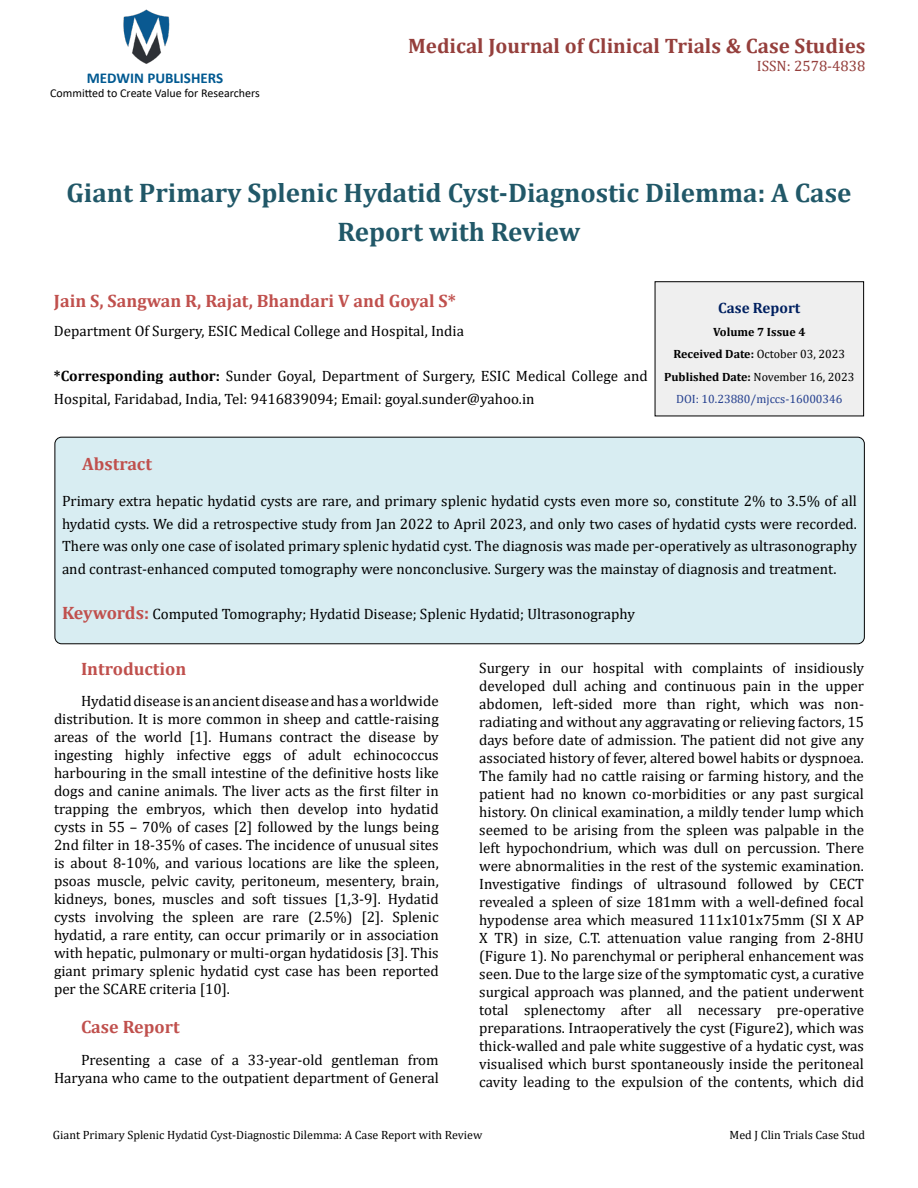
<style>
.page{position:relative;width:918px;height:1188px;background:#fff}
.page>*{position:absolute;margin:0;border:0;box-sizing:border-box;transform-origin:0 0}
.t1{font:700 27px/39px "Cambria";color:#215868;text-align:center}
.t2{font:700 21px "Cambria";color:#953f3c}
.t3{font:700 18px "Cambria";color:#c0504d}
.t4{font:15px/18px "Cambria";color:#000;text-align:justify}
.t5{font:700 15px "Calibri";color:#005991}
.t6{font:15px "Cambria";color:#953f3c}
.t7{font:700 15px "Cambria";color:#002060}
.t8{font:700 12px/22.5px "Cambria";color:#000;text-align:center}
.t9{font:12px "Cambria";color:#000}
.t10{font:12px "Calibri";color:#000}
.s1{font-weight:700}
.s2{font-weight:400}
.s3{font-weight:400;color:#25408f}
.s4{font-weight:700;font-size:18px;color:#c0504d}
</style>
<div class="page">
<img style="left:123px;top:9px;width:47px;height:55px">
<div style="left:655px;top:282px;width:209px;height:134px;background:#efefef"></div>
<div style="left:655px;top:281px;width:209px;height:135px;border:1px solid #000"></div>
<div style="left:55px;top:437px;width:809px;height:207px;background:#d8edf2;border-radius:7px"></div>
<div style="left:55px;top:437px;width:810px;height:207px;border:1px solid #000;border-radius:7px"></div>
<p class="t5" style="left:87px;top:67px;width:138px">MEDWIN PUBLISHERS</p>
<p class="t10" style="left:50px;top:85px;width:211px">Committed to Create Value for Researchers</p>
<h2 class="t2" style="left:408px;top:31px;width:459px">Medical Journal of Clinical Trials &amp; Case Studies</h2>
<p class="t6" style="left:757px;top:57px;width:110px">ISSN: 2578-4838</p>
<h1 class="t1" style="left:66px;top:173px;width:786px">Giant Primary Splenic Hydatid Cyst-Diagnostic Dilemma: A Case<br>Report with Review</h1>
<p class="t3" style="left:54px;top:288px;width:404px">Jain S, Sangwan R, Rajat, Bhandari V and Goyal S*</p>
<p class="t4" style="left:54px;top:322px;width:412px">Department Of Surgery, ESIC Medical College and Hospital, India</p>
<p class="t4" style="left:54px;top:365px;width:595px;line-height:22.5px"><span class="s1">*Corresponding author:</span> Sunder Goyal, Department of Surgery, ESIC Medical College and<br>Hospital, Faridabad, India, Tel: 9416839094; Email: goyal.sunder@yahoo.in</p>
<p class="t7" style="left:718px;top:298px;width:84px">Case Report</p>
<p class="t8" style="left:664px;top:320px;width:192px">Volume 7 Issue 4<br>Received Date: <span class="s2">October 03, 2023<br></span>Published Date: <span class="s2">November 16, 2023<br></span><span class="s3">DOI: 10.23880/mjccs-16000346</span></p>
<p class="t3" style="left:82px;top:451px;width:71px">Abstract</p>
<p class="t4" style="left:62px;top:490px;width:797px;line-height:22.5px">Primary extra hepatic hydatid cysts are rare, and primary splenic hydatid cysts even more so, constitute 2% to 3.5% of all hydatid cysts. We did a retrospective study from Jan 2022 to April 2023, and only two cases of hydatid cysts were recorded.<br>There was only one case of isolated primary splenic hydatid cyst. The diagnosis was made per-operatively as ultrasonography and contrast-enhanced computed tomography were nonconclusive. Surgery was the mainstay of diagnosis and treatment.</p>
<p class="t4" style="left:62px;top:605px;width:575px"><span class="s4">Keywords:</span> Computed Tomography; Hydatid Disease; Splenic Hydatid; Ultrasonography</p>
<p class="t3" style="left:81px;top:656px;width:107px">Introduction</p>
<p class="t4" style="left:54px;top:692px;width:386px;text-indent:27px">Hydatid disease is an ancient disease and has a worldwide distribution. It is more common in sheep and cattle-raising areas of the world [1]. Humans contract the disease by ingesting highly infective eggs of adult echinococcus harbouring in the small intestine of the definitive hosts like dogs and canine animals. The liver acts as the first filter in trapping the embryos, which then develop into hydatid cysts in 55 – 70% of cases [2] followed by the lungs being 2nd filter in 18-35% of cases. The incidence of unusual sites is about 8-10%, and various locations are like the spleen, psoas muscle, pelvic cavity, peritoneum, mesentery, brain, kidneys, bones, muscles and soft tissues [1,3-9]. Hydatid cysts involving the spleen are rare (2.5%) [2]. Splenic hydatid, a rare entity, can occur primarily or in association with hepatic, pulmonary or multi-organ hydatidosis [3]. This giant primary splenic hydatid cyst case has been reported per the SCARE criteria [10].</p>
<p class="t3" style="left:81px;top:1015px;width:100px">Case Report</p>
<p class="t4" style="left:54px;top:1051px;width:386px;text-align:right">Presenting a case of a 33-year-old gentleman from<br>Haryana who came to the outpatient department of General</p>
<p class="t4" style="left:479px;top:658px;width:386px">Surgery in our hospital with complaints of insidiously developed dull aching and continuous pain in the upper abdomen, left-sided more than right, which was non&shy;radiating and without any aggravating or relieving factors, 15 days before date of admission. The patient did not give any associated history of fever, altered bowel habits or dyspnoea.<br>The family had no cattle raising or farming history, and the patient had no known co-morbidities or any past surgical history. On clinical examination, a mildly tender lump which seemed to be arising from the spleen was palpable in the left hypochondrium, which was dull on percussion. There were abnormalities in the rest of the systemic examination.<br>Investigative findings of ultrasound followed by CECT revealed a spleen of size 181mm with a well-defined focal hypodense area which measured 111x101x75mm (SI X AP X TR) in size, C.T. attenuation value ranging from 2-8HU (Figure 1). No parenchymal or peripheral enhancement was seen. Due to the large size of the symptomatic cyst, a curative surgical approach was planned, and the patient underwent total splenectomy after all necessary pre-operative preparations. Intraoperatively the cyst (Figure2), which was thick-walled and pale white suggestive of a hydatic cyst, was visualised which burst spontaneously inside the peritoneal cavity leading to the expulsion of the contents, which did</p>
<p class="t9" style="left:53px;top:1128px;width:431px">Giant Primary Splenic Hydatid Cyst-Diagnostic Dilemma: A Case Report with Review</p>
<p class="t9" style="left:730px;top:1128px;width:137px">Med J Clin Trials Case Stud</p>
</div>
